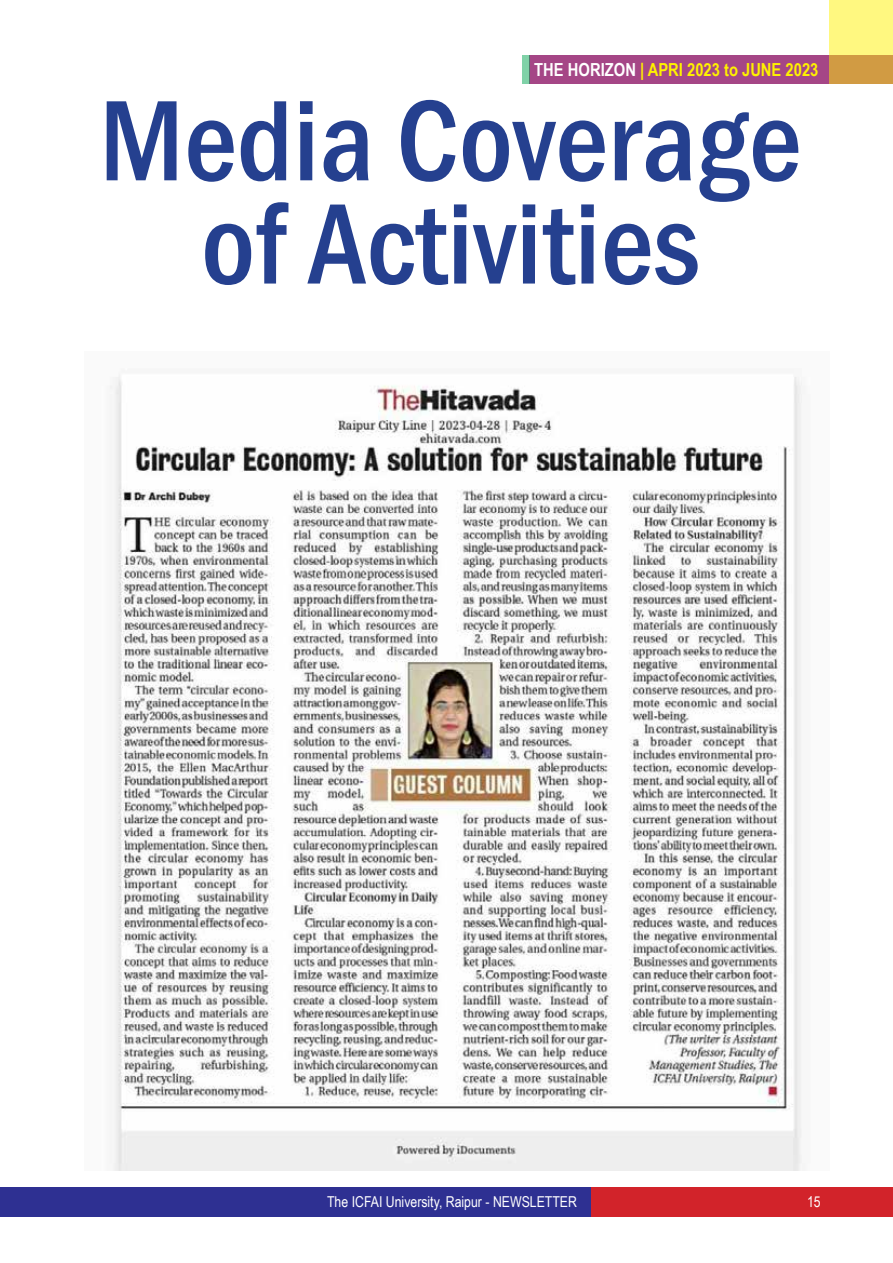
<style>
.page{position:relative;width:893px;height:1263px;background:#fff}
.page>*{position:absolute;margin:0;border:0;box-sizing:border-box;transform-origin:0 0}
.t1{font:500 condensed 118.5px/103.2px "Franklin Gothic";color:#25408f;text-align:center}
.t2{font:700 18px "Arial Narrow";color:#fff200}
.t3{font:15px "Arial Narrow";color:#fff}
.s1{color:#fff}
</style>
<div class="page">
<img style="left:110px;top:374px;width:692px;height:796px">
<div style="left:529px;top:55px;width:364px;height:28px;background:#a54686"></div>
<svg style="left:829px;top:0;width:64px;height:83px;background:#efd86b"></svg>
<div style="left:522px;top:55px;width:7px;height:28px;background:#80d2a8"></div>
<div style="left:0;top:1187px;width:591px;height:29px;background:#2e3092"></div>
<div style="left:591px;top:1187px;width:302px;height:29px;background:#d2232a"></div>
<p class="t2" style="left:534px;top:56px;width:286px"><span class="s1">THE HORIZON</span> | APRI 2023 to JUNE 2023</p>
<h1 class="t1" style="left:99px;top:88px;width:703px">Media Coverage of Activities</h1>
<p class="t3" style="left:327px;top:1191px;width:251px">The ICFAI University, Raipur - NEWSLETTER</p>
<p class="t3" style="left:807px;top:1191px;width:15px">15</p>
</div>
